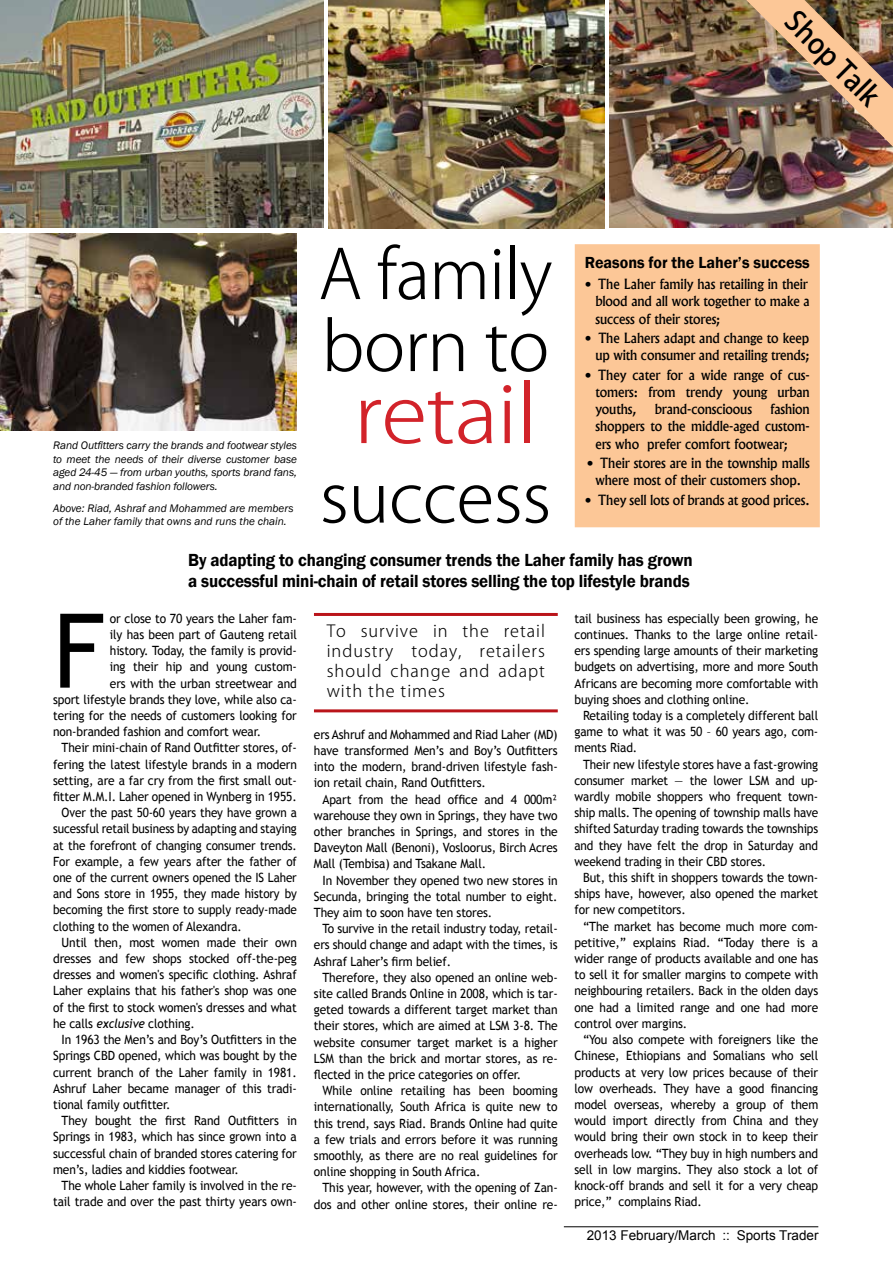
<style>
.page{position:relative;width:893px;height:1263px;background:#fff}
.page>*{position:absolute;margin:0;border:0;box-sizing:border-box;transform-origin:0 0}
.t1{font:103.35px "Trebuchet MS";color:#000;scale:.94 1}
.t2{font:300 78px "Koz Go Pr 6 N";letter-spacing:-.01em;color:#d2232a;scale:1.09 1}
.t3{font:300 67.5px/72px "Koz Go Pr 6 N";letter-spacing:-.01em;color:#000}
.t4{font:300 67.5px "Koz Go Pr 6 N";letter-spacing:-.01em;color:#000;scale:1.04 1}
.t5{font:500 28.5px "Koz Go Pr 6 N";color:#000;scale:.96 1}
.t6{font:600 18px/21.6px "Franklin Gothic";letter-spacing:-.01em;color:#000;scale:.94 1}
.t7{font:300 16.5px/19.8px "Koz Go Pr 6 N";letter-spacing:.06em;color:#000;text-align:justify}
.t8{font:600 16.5px "Franklin Gothic";color:#000}
.t9{font:500 13.5px/17.2px "Albertus";letter-spacing:-.01em;color:#000;text-align:justify}
.t10{font:13.5px "Arial";color:#000}
.t11{font:12.75px/16.2px "Trebuchet MS";letter-spacing:-.01em;color:#000;text-align:justify;scale:.94 1}
.t12{font:12.75px "Trebuchet MS";letter-spacing:-.01em;color:#000;scale:.92 1}
.t13{font:12.75px/16.2px "Trebuchet MS";letter-spacing:-.01em;color:#000;text-align:justify;scale:.93 1}
.t14{font:italic 11.25px/13.5px "Franklin Gothic";color:#000;text-align:justify}
.s1{font-style:italic}
</style>
<div class="page">
<hr style="left:564px;top:1226px;width:254px;height:1px;background:#000">
<div style="left:575px;top:245px;width:244px;height:281px;background:#fcc797"></div>
<div style="left:575px;top:244px;width:245px;height:283px;border:2px solid #fcc797"></div>
<img style="left:0;top:0;width:323px;height:227px">
<img style="left:328px;top:0;width:277px;height:229px">
<img style="left:0;top:234px;width:297px;height:197px">
<img style="left:610px;top:0;width:283px;height:227px">
<img style="left:724px;top:0;width:169px;height:160px">
<hr style="left:314px;top:613px;width:244px;height:3px;background:#ba141a">
<hr style="left:314px;top:709px;width:244px;height:3px;background:#ba141a">
<h3 class="t5" style="left:801px;top:5px;width:127px;rotate:45deg">Shop Talk</h3>
<p class="t14" style="left:53px;top:439px;width:245px">Rand Outfitters carry the brands and footwear styles to meet the needs of their diverse customer base aged 24-45 — from urban youths, sports brand fans, and non-branded fashion followers.</p>
<p class="t14" style="left:53px;top:501px;width:242px">Above: Riad, Ashraf and Mohammed are members of the Laher family that owns and runs the chain.</p>
<h3 class="t3" style="left:318px;top:240px;width:236px">A family born to</h3>
<h2 class="t2" style="left:354px;top:370px;width:169px">retail</h2>
<h3 class="t4" style="left:320px;top:460px;width:224px">success</h3>
<p class="t8" style="left:585px;top:252px;width:227px">Reasons for the Laher’s success</p>
<p class="t9" style="left:595px;top:275px;width:216px;text-align:left;text-indent:-11px">• The Laher family has retailing in their blood and all work together to make a success of their stores;</p>
<p class="t9" style="left:585px;top:329px;width:227px;text-align:right">• The Lahers adapt and change to keep up with consumer and retailing trends;</p>
<p class="t9" style="left:595px;top:366px;width:216px;text-indent:-11px">• They cater for a wide range of cus&shy;tomers: from trendy young urban youths,</p>
<p class="t9" style="left:595px;top:400px;width:216px;text-indent:175px">fashion shoppers to the middle-aged custom&shy;ers who prefer comfort footwear;</p>
<p class="t9" style="left:587px;top:454px;width:225px;text-align:center">• Their stores are in the township malls where most of their customers shop.</p>
<p class="t9" style="left:585px;top:491px;width:227px">• They sell lots of brands at good prices.</p>
<p class="t9" style="left:655px;top:400px;width:99px">brand-conscioous</p>
<h3 class="t6" style="left:188px;top:549px;width:538px">By adapting to changing consumer trends the Laher family has grown a successful mini-chain of retail stores selling the top lifestyle brands</h3>
<h1 class="t1" style="left:53px;top:590px;width:56px">F</h1>
<p class="t11" style="left:110px;top:610px;width:200px">or close to 70 years the Laher fam-</p>
<p class="t11" style="left:110px;top:627px;width:200px">ily has been part of Gauteng retail</p>
<p class="t11" style="left:110px;top:643px;width:200px">history. Today, the family is provid-</p>
<p class="t11" style="left:110px;top:659px;width:200px">ing their hip and young custom-</p>
<p class="t11" style="left:110px;top:675px;width:200px">ers with the urban streetwear and</p>
<p class="t11" style="left:53px;top:691px;width:261px">sport lifestyle brands they love, while also ca-</p>
<p class="t11" style="left:53px;top:708px;width:261px">tering for the needs of customers looking for</p>
<p class="t11" style="left:53px;top:724px;width:223px">non-branded fashion and comfort wear.</p>
<p class="t11" style="left:62px;top:740px;width:252px">Their mini-chain of Rand Outfitter stores, of-</p>
<p class="t11" style="left:53px;top:756px;width:261px">fering the latest lifestyle brands in a modern</p>
<p class="t11" style="left:53px;top:772px;width:261px">setting, are a far cry from the first small out-</p>
<p class="t11" style="left:53px;top:789px;width:261px">fitter M.M.I. Laher opened in Wynberg in 1955.</p>
<p class="t12" style="left:62px;top:805px;width:257px">Over the past 50-60 years they have grown a</p>
<p class="t12" style="left:53px;top:821px;width:266px">sucessful retail business by adapting and staying</p>
<p class="t12" style="left:53px;top:838px;width:266px">at the forefront of changing consumer trends.</p>
<p class="t12" style="left:53px;top:854px;width:266px">For example, a few years after the father of</p>
<p class="t12" style="left:53px;top:870px;width:266px">one of the current owners opened the IS Laher</p>
<p class="t12" style="left:53px;top:886px;width:266px">and Sons store in 1955, they made history by</p>
<p class="t12" style="left:53px;top:902px;width:266px">becoming the first store to supply ready-made</p>
<p class="t12" style="left:53px;top:919px;width:207px">clothing to the women of Alexandra.</p>
<p class="t11" style="left:62px;top:934px;width:252px">Until then, most women made their own</p>
<p class="t11" style="left:53px;top:951px;width:261px">dresses and few shops stocked off-the-peg</p>
<p class="t11" style="left:53px;top:967px;width:261px">dresses and women's specific clothing. Ashraf</p>
<p class="t11" style="left:53px;top:983px;width:261px">Laher explains that his father's shop was one</p>
<p class="t11" style="left:53px;top:999px;width:261px">of the first to stock women's dresses and what</p>
<p class="t11" style="left:53px;top:1015px;width:152px">he calls <span class="s1">exclusive</span> clothing.</p>
<p class="t11" style="left:62px;top:1032px;width:252px">In 1963 the Men’s and Boy’s Outfitters in the</p>
<p class="t11" style="left:53px;top:1048px;width:261px">Springs CBD opened, which was bought by the</p>
<p class="t11" style="left:53px;top:1064px;width:261px">current branch of the Laher family in 1981.</p>
<p class="t11" style="left:53px;top:1080px;width:261px">Ashruf Laher became manager of this tradi-</p>
<p class="t11" style="left:53px;top:1096px;width:126px">tional family outfitter.</p>
<p class="t11" style="left:62px;top:1113px;width:252px">They bought the first Rand Outfitters in</p>
<p class="t11" style="left:53px;top:1129px;width:261px">Springs in 1983, which has since grown into a</p>
<p class="t11" style="left:53px;top:1145px;width:261px">successful chain of branded stores catering for</p>
<p class="t11" style="left:53px;top:1161px;width:199px">men’s, ladies and kiddies footwear.</p>
<p class="t11" style="left:62px;top:1177px;width:252px">The whole Laher family is involved in the re-</p>
<p class="t11" style="left:53px;top:1194px;width:261px">tail trade and over the past thirty years own-</p>
<p class="t7" style="left:327px;top:622px;width:220px">To survive in the retail industry today, retailers should change and adapt with the times</p>
<p class="t11" style="left:314px;top:726px;width:261px">ers Ashruf and Mohammed and Riad Laher (MD) have transformed Men’s and Boy’s Outfitters into the modern, brand-driven lifestyle fash&shy;ion retail chain, Rand Outfitters.</p>
<p class="t11" style="left:314px;top:791px;width:261px;text-indent:9px">Apart from the head office and 4 000m² warehouse they own in Springs, they have two other branches in Springs, and stores in the Daveyton Mall (Benoni), Vosloorus, Birch Acres Mall (Tembisa) and Tsakane Mall.</p>
<p class="t11" style="left:314px;top:872px;width:261px;text-indent:9px">In November they opened two new stores in Secunda, bringing the total number to eight.<br>They aim to soon have ten stores.</p>
<p class="t11" style="left:314px;top:921px;width:261px;text-indent:9px">To survive in the retail industry today, retail&shy;ers should change and adapt with the times, is Ashraf Laher’s firm belief.</p>
<p class="t11" style="left:314px;top:969px;width:261px;text-indent:9px">Therefore, they also opened an online web&shy;site called Brands Online in 2008, which is tar&shy;geted towards a different target market than their stores, which are aimed at LSM 3-8. The website consumer target market is a higher LSM than the brick and mortar stores, as re&shy;flected in the price categories on offer.</p>
<p class="t11" style="left:314px;top:1083px;width:261px;text-indent:9px">While online retailing has been booming internationally, South Africa is quite new to this trend, says Riad. Brands Online had quite a few trials and errors before it was running smoothly, as there are no real guidelines for online shopping in South Africa.</p>
<p class="t11" style="left:314px;top:1180px;width:261px;text-align:right">This year, however, with the opening of Zan&shy;dos and other online stores, their online re-</p>
<p class="t11" style="left:574px;top:610px;width:261px">tail business has especially been growing, he continues. Thanks to the large online retail&shy;ers spending large amounts of their marketing budgets on advertising, more and more South Africans are becoming more comfortable with buying shoes and clothing online.</p>
<p class="t11" style="left:574px;top:708px;width:261px;text-indent:9px">Retailing today is a completely different ball game to what it was 50 – 60 years ago, com&shy;ments Riad.</p>
<p class="t13" style="left:574px;top:756px;width:264px;text-indent:9px">Their new lifestyle stores have a fast-growing consumer market — the lower LSM and up&shy;wardly mobile shoppers who frequent town&shy;ship malls. The opening of township malls have shifted Saturday trading towards the townships and they have felt the drop in Saturday and weekend trading in their CBD stores.</p>
<p class="t11" style="left:574px;top:870px;width:261px;text-indent:9px">But, this shift in shoppers towards the town&shy;ships have, however, also opened the market for new competitors.</p>
<p class="t11" style="left:574px;top:918px;width:261px;text-indent:9px">“The market has become much more com&shy;petitive,” explains Riad. “Today there is a wider range of products available and one has to sell it for smaller margins to compete with neighbouring retailers. Back in the olden days one had a limited range and one had more control over margins.</p>
<p class="t11" style="left:574px;top:1032px;width:261px;text-indent:9px">“You also compete with foreigners like the Chinese, Ethiopians and Somalians who sell products at very low prices because of their low overheads. They have a good financing model overseas, whereby a group of them would import directly from China and they would bring their own stock in to keep their overheads low. “They buy in high numbers and sell in low margins. They also stock a lot of knock-off brands and sell it for a very cheap price,” complains Riad.</p>
<p class="t10" style="left:587px;top:1226px;width:233px">2013 February/March :: Sports Trader</p>
</div>
